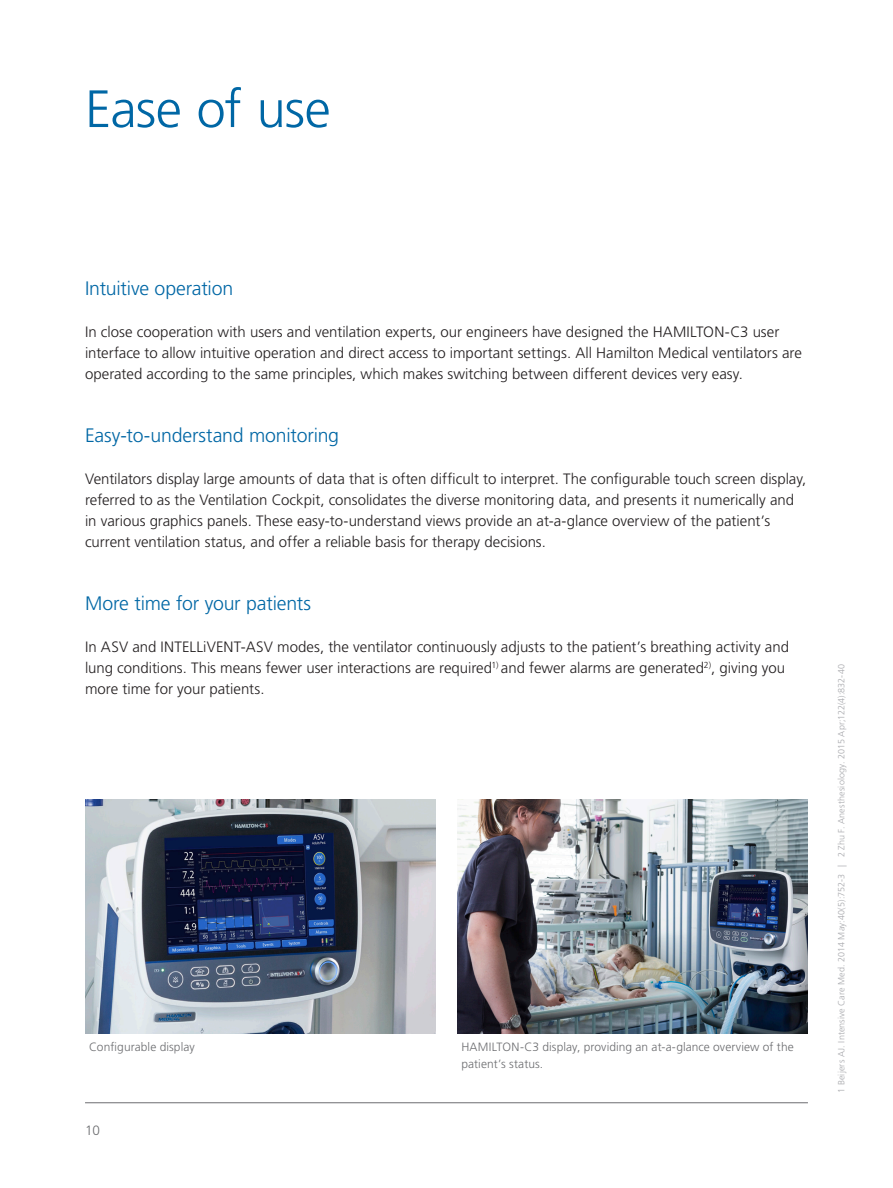
<style>
.page{position:relative;width:893px;height:1188px;background:#fff}
.page>*{position:absolute;margin:0;border:0;box-sizing:border-box;transform-origin:0 0}
.headline_small{font:300 52.5px "Frutiger LT Std";letter-spacing:-.015em;color:#0067a5}
.subheadlline_small{font:300 19.5px "Frutiger LT Std";letter-spacing:-.01em;color:#0067a5}
.running_text_normal{font:300 19.5px "Frutiger LT Std";letter-spacing:-.01em;color:#0067a5}
.running_text_normal-2{font:300 15px/21px "Frutiger LT Std";color:#231f20}
.t1{font:300 13.5px "Frutiger LT Std";color:#6c6d70}
.t2{font:300 12px/16.5px "Frutiger LT Std";letter-spacing:.005em;color:#6c6d70}
.t3{font:300 9px "Frutiger LT Std";letter-spacing:.015em;color:#a8a9ad}
</style>
<div class="page">
<img style="left:85px;top:799px;width:351px;height:234px">
<img style="left:457px;top:799px;width:351px;height:234px">
<hr style="left:85px;top:1103px;width:723px;height:1px;background:#6c6d70">
<p class="headline_small" style="left:85px;top:79px;width:247px">Ease of use</p>
<p class="subheadlline_small" style="left:85px;top:277px;width:150px">Intuitive operation</p>
<p class="running_text_normal-2" style="left:85px;top:322px;width:718px">In close cooperation with users and ventilation experts, our engineers have designed the HAMILTON-C3 user interface to allow intuitive operation and direct access to important settings. All Hamilton Medical ventilators are operated according to the same principles, which makes switching between different devices very easy.</p>
<p class="subheadlline_small" style="left:85px;top:424px;width:256px">Easy-to-understand monitoring</p>
<p class="running_text_normal-2" style="left:85px;top:469px;width:723px">Ventilators display large amounts of data that is often difficult to interpret. The configurable touch screen display, referred to as the Ventilation Cockpit, consolidates the diverse monitoring data, and presents it numerically and in various graphics panels. These easy-to-understand views provide an at-a-glance overview of the patient’s current ventilation status, and offer a reliable basis for therapy decisions.</p>
<p class="running_text_normal" style="left:85px;top:592px;width:228px">More time for your patients</p>
<p class="running_text_normal-2" style="left:85px;top:637px;width:705px">In ASV and INTELLiVENT-ASV modes, the ventilator continuously adjusts to the patient’s breathing activity and lung conditions. This means fewer user interactions are required<sup>1)</sup> and fewer alarms are generated<sup>2)</sup>, giving you more time for your patients.</p>
<p class="t2" style="left:89px;top:1039px;width:107px">Configurable display</p>
<p class="t2" style="left:461px;top:1039px;width:334px">HAMILTON-C3 display, providing an at-a-glance overview of the patient’s status.</p>
<p class="t1" style="left:85px;top:1123px;width:17px">10</p>
<p class="t3" style="left:836px;top:1093px;width:431px;rotate:-90deg">1 Beijers AJ. Intensive Care Med. 2014 May:40(5):752-3 | 2 Zhu F. Anesthesiology. 2015 Apr;122(4):832-40</p>
</div>
